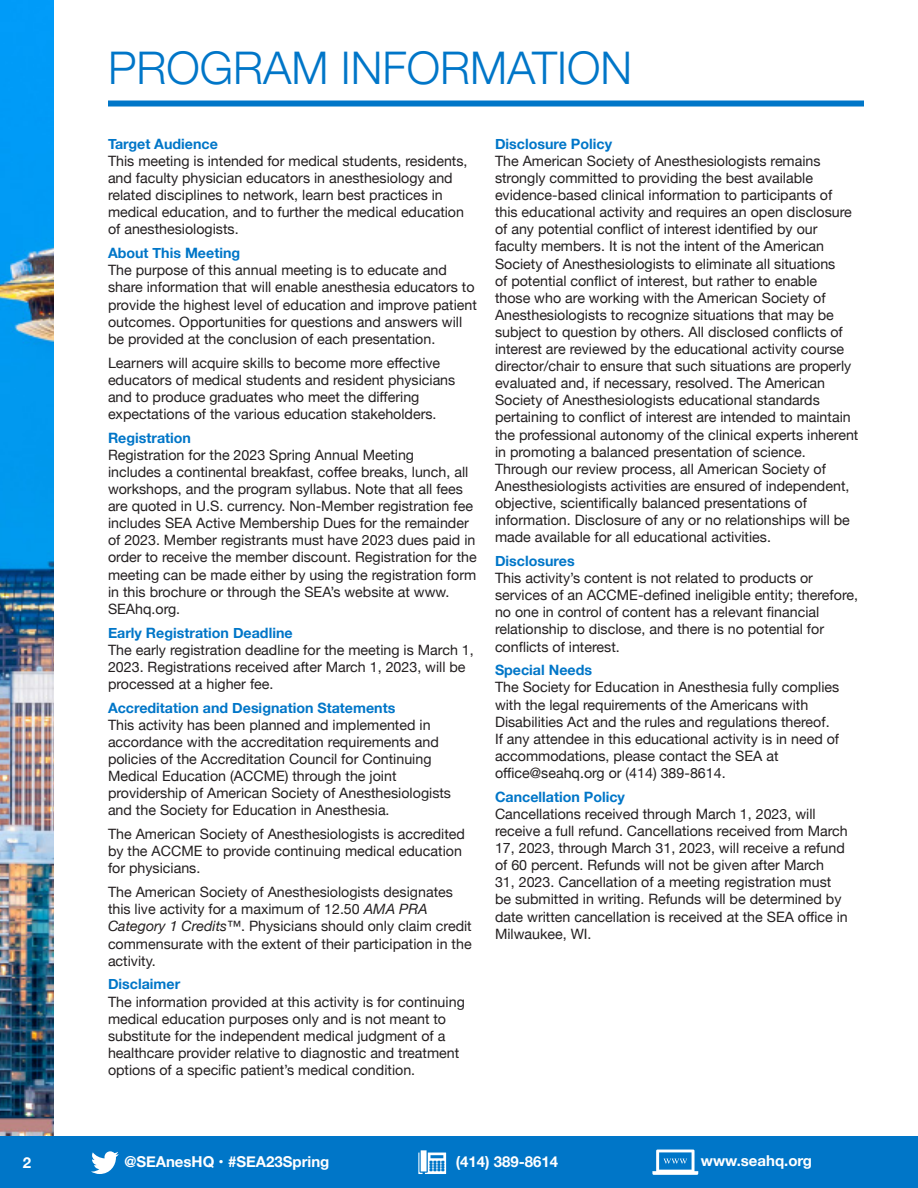
<style>
.page{position:relative;width:918px;height:1188px;background:#fff}
.page>*{position:absolute;margin:0;border:0;box-sizing:border-box;transform-origin:0 0}
.t1{font:300 45px "Helvetica Neue";color:#0076c8}
.t2{font:700 15px "Helvetica Neue";color:#fff}
.t3{font:300 15px "Helvetica Neue";color:#fff}
.t4{font:14.25px/17.1px "Helvetica Neue";color:#231f20}
.s1{font-weight:700;color:#0076c8}
.s2{font-style:italic}
</style>
<div class="page">
<img style="left:0;top:0;width:54px;height:1136px">
<div style="left:0;top:1136px;width:918px;height:52px;background:#0076c8"></div>
<svg style="left:418px;top:1150px;width:28px;height:24px"></svg>
<svg style="left:652px;top:1150px;width:46px;height:25px"></svg>
<svg style="left:91px;top:1151px;width:28px;height:23px"></svg>
<div style="left:108px;top:101px;width:756px;height:6px;background:#0076c8"></div>
<p class="t1" style="left:108px;top:32px;width:526px">PROGRAM INFORMATION</p>
<p class="t4" style="left:108px;top:136px;width:361px"><span class="s1">Target Audience<br></span>This meeting is intended for medical students, residents, and faculty physician educators in anesthesiology and related disciplines to network, learn best practices in medical education, and to further the medical education of anesthesiologists.</p>
<p class="t4" style="left:108px;top:245px;width:371px"><span class="s1">About This Meeting<br></span>The purpose of this annual meeting is to educate and share information that will enable anesthesia educators to provide the highest level of education and improve patient outcomes. Opportunities for questions and answers will be provided at the conclusion of each presentation.</p>
<p class="t4" style="left:108px;top:355px;width:349px">Learners will acquire skills to become more effective educators of medical students and resident physicians and to produce graduates who meet the differing expectations of the various education stakeholders.</p>
<p class="t4" style="left:108px;top:430px;width:370px"><span class="s1">Registration<br></span>Registration for the 2023 Spring Annual Meeting<br>includes a continental breakfast, coffee breaks, lunch, all workshops, and the program syllabus. Note that all fees are quoted in U.S. currency. Non-Member registration fee includes SEA Active Membership Dues for the remainder of 2023. Member registrants must have 2023 dues paid in order to receive the member discount. Registration for the meeting can be made either by using the registration form in this brochure or through the SEA’s website at www.<br>SEAhq.org.</p>
<p class="t4" style="left:108px;top:625px;width:367px"><span class="s1">Early Registration Deadline<br></span>The early registration deadline for the meeting is March 1, 2023. Registrations received after March 1, 2023, will be processed at a higher fee.</p>
<p class="t4" style="left:108px;top:700px;width:345px"><span class="s1">Accreditation and Designation Statements<br></span>This activity has been planned and implemented in accordance with the accreditation requirements and policies of the Accreditation Council for Continuing Medical Education (ACCME) through the joint providership of American Society of Anesthesiologists and the Society for Education in Anesthesia.</p>
<p class="t4" style="left:108px;top:826px;width:359px">The American Society of Anesthesiologists is accredited by the ACCME to provide continuing medical education for physicians.</p>
<p class="t4" style="left:108px;top:884px;width:365px">The American Society of Anesthesiologists designates this live activity for a maximum of 12.50 <span class="s2">AMA PRA Category 1 Credits</span>™. Physicians should only claim credit commensurate with the extent of their participation in the activity.</p>
<p class="t4" style="left:108px;top:977px;width:358px"><span class="s1">Disclaimer<br></span>The information provided at this activity is for continuing medical education purposes only and is not meant to substitute for the independent medical judgment of a healthcare provider relative to diagnostic and treatment options of a specific patient’s medical condition.</p>
<p class="t4" style="left:495px;top:136px;width:365px"><span class="s1">Disclosure Policy<br></span>The American Society of Anesthesiologists remains strongly committed to providing the best available evidence-based clinical information to participants of this educational activity and requires an open disclosure of any potential conflict of interest identified by our faculty members. It is not the intent of the American Society of Anesthesiologists to eliminate all situations<br>of potential conflict of interest, but rather to enable<br>those who are working with the American Society of Anesthesiologists to recognize situations that may be subject to question by others. All disclosed conflicts of interest are reviewed by the educational activity course director/chair to ensure that such situations are properly evaluated and, if necessary, resolved. The American Society of Anesthesiologists educational standards pertaining to conflict of interest are intended to maintain the professional autonomy of the clinical experts inherent in promoting a balanced presentation of science.<br>Through our review process, all American Society of Anesthesiologists activities are ensured of independent, objective, scientifically balanced presentations of information. Disclosure of any or no relationships will be made available for all educational activities.</p>
<p class="t4" style="left:495px;top:553px;width:365px"><span class="s1">Disclosures<br></span>This activity’s content is not related to products or services of an ACCME-defined ineligible entity; therefore, no one in control of content has a relevant financial relationship to disclose, and there is no potential for conflicts of interest.</p>
<p class="t4" style="left:495px;top:663px;width:346px"><span class="s1">Special Needs<br></span>The Society for Education in Anesthesia fully complies with the legal requirements of the Americans with Disabilities Act and the rules and regulations thereof.<br>If any attendee in this educational activity is in need of accommodations, please contact the SEA at office@seahq.org or (414) 389-8614.</p>
<p class="t4" style="left:495px;top:789px;width:354px"><span class="s1">Cancellation Policy<br></span>Cancellations received through March 1, 2023, will receive a full refund. Cancellations received from March 17, 2023, through March 31, 2023, will receive a refund of 60 percent. Refunds will not be given after March<br>31, 2023. Cancellation of a meeting registration must be submitted in writing. Refunds will be determined by date written cancellation is received at the SEA office in Milwaukee, WI.</p>
<p class="t3" style="left:23px;top:1151px;width:10px">2</p>
<p class="t2" style="left:124px;top:1149px;width:207px">@SEAnesHQ • #SEA23Spring</p>
<p class="t2" style="left:456px;top:1149px;width:104px">(414) 389-8614</p>
<p class="t2" style="left:701px;top:1149px;width:113px">www.seahq.org</p>
</div>
